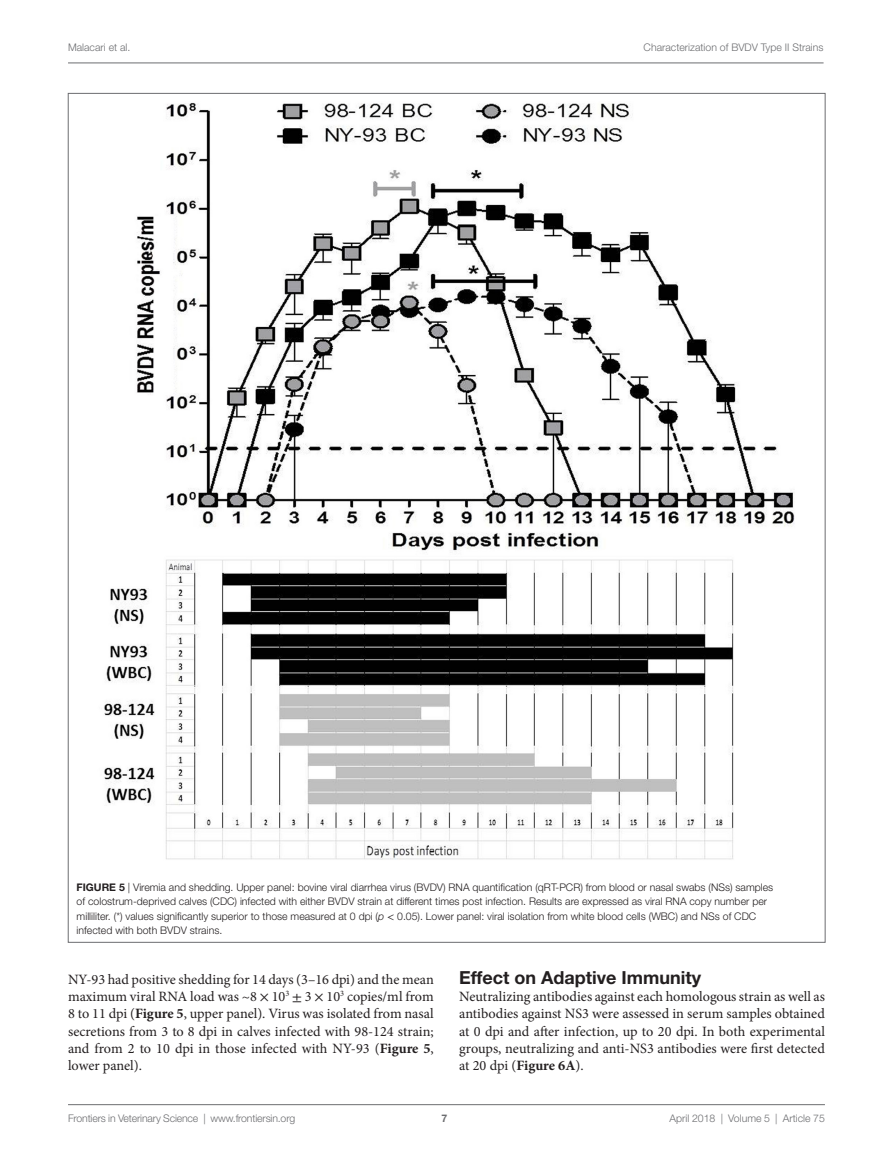
<style>
.page{position:relative;width:893px;height:1170px;background:#fff}
.page>*{position:absolute;margin:0;border:0;box-sizing:border-box;transform-origin:0 0}
.t1{font:700 18px "Helvetica Neue LT Std";color:#231f20}
.t2{font:14.25px/17.2px "Minion Pro";color:#231f20;text-align:justify}
.t3{font:300 10.5px/14.2px "Helvetica Neue LT Std";color:#231f20}
.t4{font:300 10.5px "Helvetica Neue LT Std";color:#6c6d70}
.t5{font:700 10.5px "Helvetica Neue LT Std";color:#6c6d70}
.s1{font-weight:700}
.s2{font-style:italic}
.s3{font-family:"STIX General";font-weight:400}
.s4{font-family:"STIX General"}
</style>
<div class="page">
<hr style="left:68px;top:1104px;width:757px;height:1px;background:#6c6d70">
<hr style="left:68px;top:63px;width:755px;height:1px;background:#6c6d70">
<img style="left:104px;top:103px;width:691px;height:757px">
<p class="t4" style="left:68px;top:41px;width:64px">Malacari et al.</p>
<p class="t4" style="left:644px;top:41px;width:181px">Characterization of BVDV Type II Strains</p>
<p class="t3" style="left:77px;top:879px;width:698px"><span class="s1">Figure 5</span> | Viremia and shedding. Upper panel: bovine viral diarrhea virus (BVDV) RNA quantification (qRT-PCR) from blood or nasal swabs (NSs) samples of colostrum-deprived calves (CDC) infected with either BVDV strain at different times post infection. Results are expressed as viral RNA copy number per milliliter. (*) values significantly superior to those measured at 0 dpi (<span class="s2">p</span> <span class="s3">&lt;</span> 0.05). Lower panel: viral isolation from white blood cells (WBC) and NSs of CDC infected with both BVDV strains.</p>
<p class="t2" style="left:68px;top:970px;width:367px">NY-93 had positive shedding for 14 days (3–16 dpi) and the mean maximum viral RNA load was ~8 <span class="s4">×</span> 10<sup>3</sup> <span class="s4">±</span> 3 <span class="s4">×</span> 10<sup>3</sup> copies/ml from 8 to 11 dpi (<span class="s1">Figure 5</span>, upper panel). Virus was isolated from nasal secretions from 3 to 8 dpi in calves infected with 98-124 strain; and from 2 to 10 dpi in those infected with NY-93 (<span class="s1">Figure 5</span>, lower panel).</p>
<p class="t1" style="left:459px;top:966px;width:243px">Effect on Adaptive Immunity</p>
<p class="t2" style="left:459px;top:987px;width:367px">Neutralizing antibodies against each homologous strain as well as antibodies against NS3 were assessed in serum samples obtained at 0 dpi and after infection, up to 20 dpi. In both experimental groups, neutralizing and anti-NS3 antibodies were first detected at 20 dpi (<span class="s1">Figure 6A</span>).</p>
<p class="t4" style="left:68px;top:1111px;width:229px">Frontiers in Veterinary Science | www.frontiersin.org</p>
<p class="t4" style="left:670px;top:1111px;width:157px">April 2018 | Volume 5 | Article 75</p>
<p class="t5" style="left:441px;top:1111px;width:7px">7</p>
</div>
